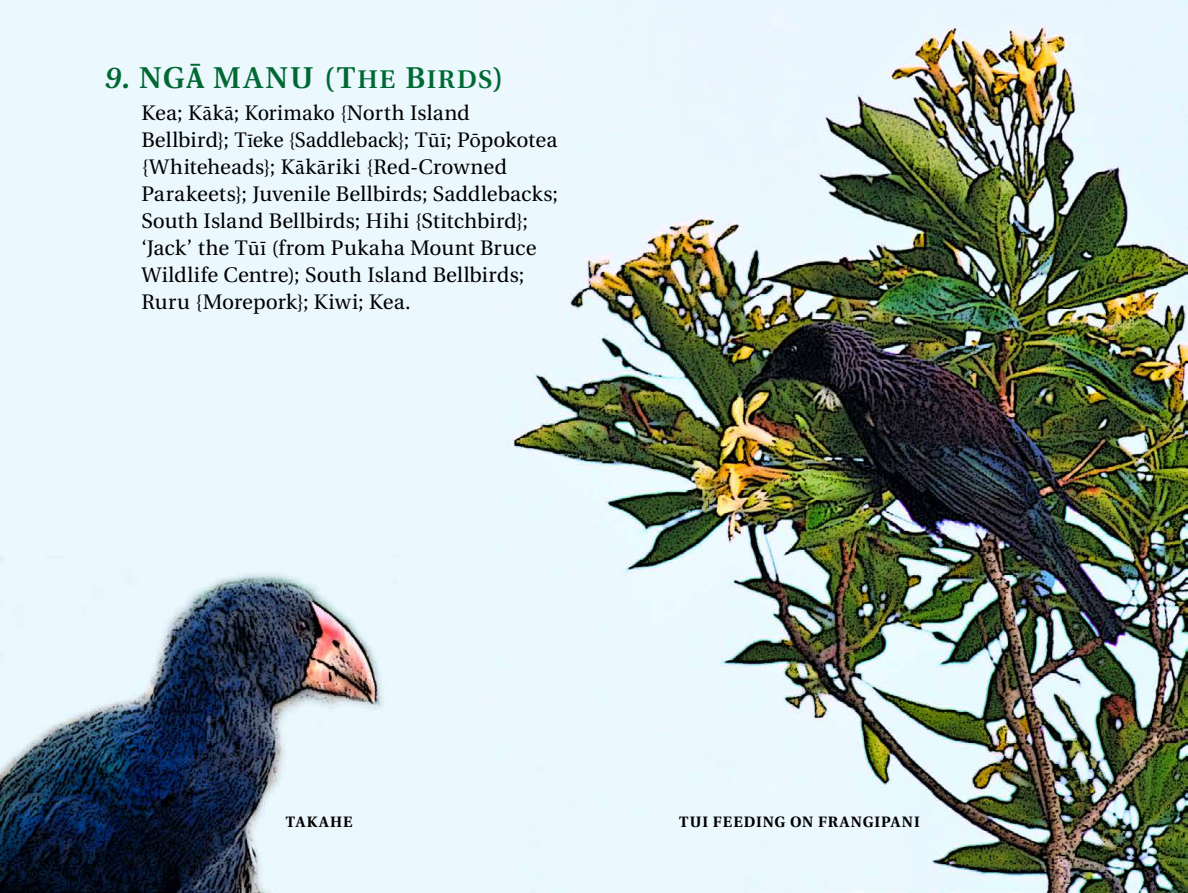
<style>
.page{position:relative;width:1188px;height:893px;background:#fff}
.page>*{position:absolute;margin:0;border:0;box-sizing:border-box;transform-origin:0 0}
.t1{font:30px "Utopia Semibold SC850";color:#006933}
.t2{font:25.5px "Utopia Semibold SC850";letter-spacing:.065em;color:#006933}
.t3{font:21px/27px "Utopia";letter-spacing:.005em;color:#000}
.t4{font:700 15px "Utopia";letter-spacing:.07em;color:#000}
.s1{font-family:"Utopia Semibold Italic SC850"}
.s2{font-family:"Koz Min Pr 6 N Heavy SC850";font-size:26.85px;color:#006833}
.s3{font-size:30px}
.s4{font-family:"Minion Pro";font-size:22.5px}
.s5{font-family:"Minion Pro"}
</style>
<div class="page">
<img style="left:0;top:0;width:1188px;height:892px">
<h1 class="t1" style="left:103px;top:61px;width:166px"><span class="s1">9.</span> NG<span class="s2">ā</span> MANU</h1>
<p class="t2" style="left:324px;top:65px;width:181px"><span class="s3">(T</span>HE <span class="s3">B</span>IRDS<span class="s3">)</span></p>
<p class="t3" style="left:141px;top:99px;width:418px">Kea; K<span class="s4">ā</span>k<span class="s4">ā</span>; Korimako {North Island Bellbird}; T<span class="s5">ī</span>eke {Saddleback}; T<span class="s4">ūī</span>; P<span class="s4">ō</span>pokotea {Whiteheads}; K<span class="s4">ā</span>k<span class="s4">ā</span>riki {Red-Crowned Parakeets}; Juvenile Bellbirds; Saddlebacks; South Island Bellbirds; Hihi {Stitchbird}; ‘Jack’ the T<span class="s4">ūī</span> (from Pukaha Mount Bruce Wildlife Centre); South Island Bellbirds; Ruru {Morepork}; Kiwi; Kea.</p>
<p class="t4" style="left:286px;top:813px;width:69px">TAKAHE</p>
<p class="t4" style="left:679px;top:813px;width:55px">TUI FEEDI</p>
<p class="t4" style="left:763px;top:813px;width:111px">NG ON FRANGIPA</p>
<p class="t4" style="left:902px;top:813px;width:18px">NI</p>
</div>
